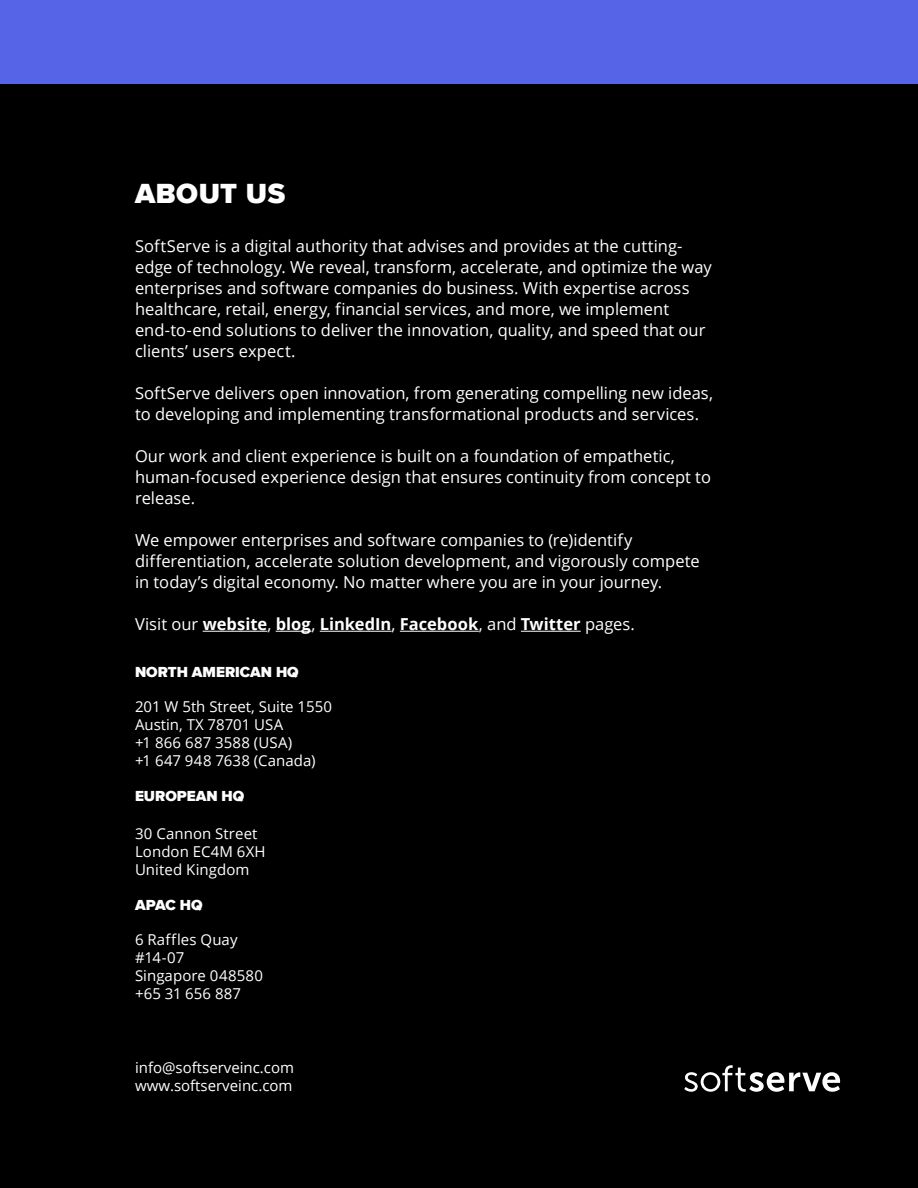
<style>
.page{position:relative;width:918px;height:1188px;background:#000}
.page>*{position:absolute;margin:0;border:0;box-sizing:border-box;transform-origin:0 0}
.t1{font:900 28.5px "Proxima Nova";letter-spacing:.02em;color:#fff}
.t2{font:16.5px/21px "Open Sans";color:#fff}
.t3{font:700 16.5px "Open Sans";color:#fff}
.t4{font:15px/18px "Open Sans";color:#fff}
.t5{font:900 15px "Proxima Nova";color:#fff}
.s1{font-weight:400}
</style>
<div class="page">
<svg style="left:684px;top:1065px;width:156px;height:27px"></svg>
<div style="left:0;top:0;width:918px;height:84px;background:#5665e8"></div>
<hr style="left:203px;top:631px;width:64px;height:1px;background:#fff">
<hr style="left:276px;top:631px;width:35px;height:1px;background:#fff">
<hr style="left:320px;top:631px;width:72px;height:1px;background:#fff">
<hr style="left:400px;top:631px;width:79px;height:1px;background:#fff">
<hr style="left:521px;top:631px;width:60px;height:1px;background:#fff">
<h1 class="t1" style="left:135px;top:172px;width:152px">ABOUT US</h1>
<p class="t2" style="left:135px;top:235px;width:578px">SoftServe is a digital authority that advises and provides at the cutting&shy;edge of technology. We reveal, transform, accelerate, and optimize the way enterprises and software companies do business. With expertise across healthcare, retail, energy, financial services, and more, we implement end-to-end solutions to deliver the innovation, quality, and speed that our clients’ users expect.</p>
<p class="t2" style="left:135px;top:382px;width:580px">SoftServe delivers open innovation, from generating compelling new ideas, to developing and implementing transformational products and services.</p>
<p class="t2" style="left:135px;top:445px;width:577px">Our work and client experience is built on a foundation of empathetic, human-focused experience design that ensures continuity from concept to release.</p>
<p class="t2" style="left:135px;top:529px;width:566px">We empower enterprises and software companies to (re)identify differentiation, accelerate solution development, and vigorously compete in today’s digital economy. No matter where you are in your journey.</p>
<p class="t3" style="left:135px;top:612px;width:502px"><span class="s1">Visit our</span> website<span class="s1">,</span> blog<span class="s1">,</span> LinkedIn<span class="s1">,</span> Facebook<span class="s1">, and</span> Twitter <span class="s1">pages.</span></p>
<p class="t5" style="left:135px;top:661px;width:165px">NORTH AMERICAN HQ</p>
<p class="t4" style="left:135px;top:697px;width:198px">201 W 5th Street, Suite 1550<br>Austin, TX 78701 USA<br>+1 866 687 3588 (USA)<br>+1 647 948 7638 (Canada)</p>
<p class="t5" style="left:135px;top:785px;width:111px">EUROPEAN HQ</p>
<p class="t4" style="left:135px;top:824px;width:132px">30 Cannon Street<br>London EC4M 6XH<br>United Kingdom</p>
<p class="t5" style="left:135px;top:894px;width:69px">APAC HQ</p>
<p class="t4" style="left:135px;top:930px;width:130px">6 Raffles Quay #14-07<br>Singapore 048580 +65 31 656 887</p>
<p class="t4" style="left:135px;top:1058px;width:161px">info@softserveinc.com www.softserveinc.com</p>
</div>
